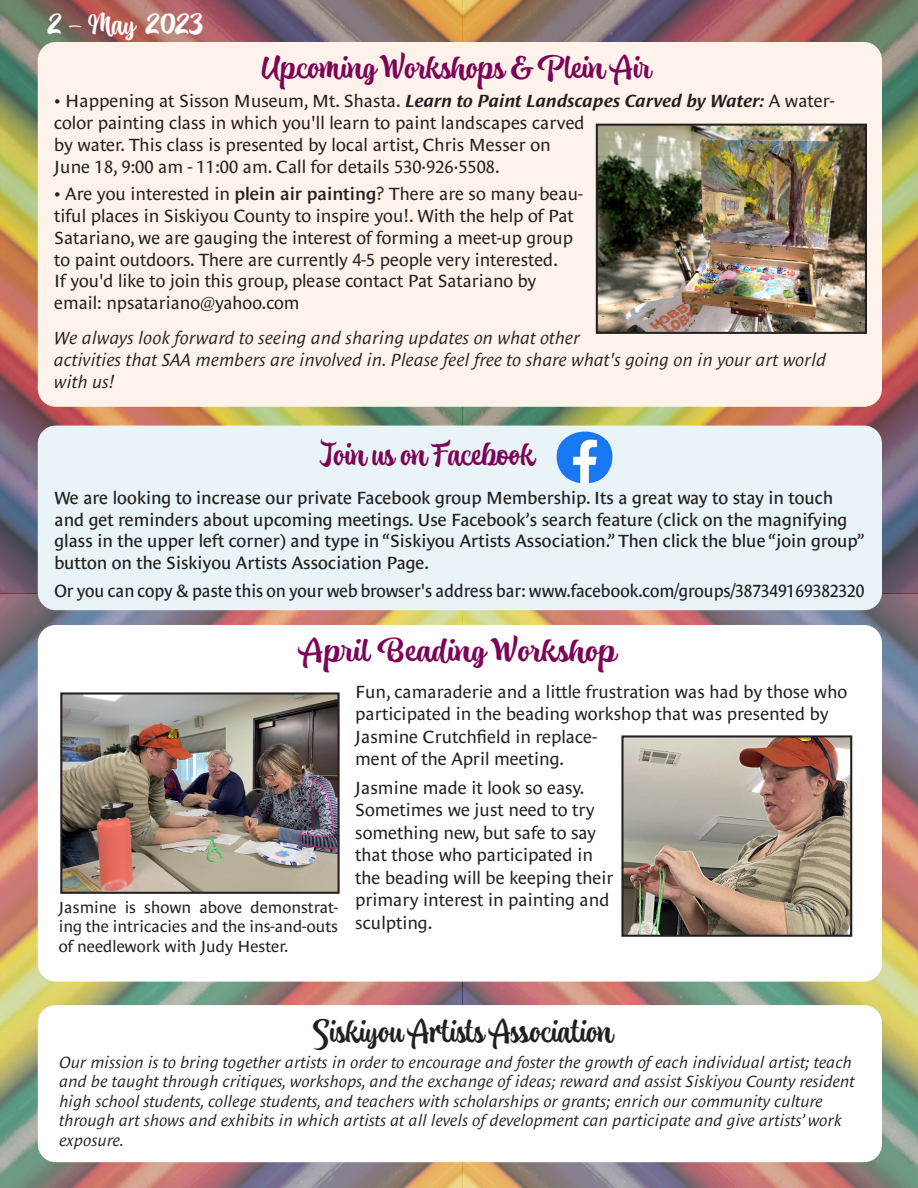
<style>
.page{position:relative;width:918px;height:1188px;background:#fff}
.page>*{position:absolute;margin:0;border:0;box-sizing:border-box;transform-origin:0 0}
.t1{font:30px "Atocha";color:#231f20;scale:1.1 1}
.t2{font:30px "Atocha";color:#7c0557;scale:1.16 1}
.t3{font:30px "Atocha";color:#7c0557;scale:1.25 1}
.t4{font:30px "Atocha";color:#7c0557;scale:1.1 1}
.t5{font:27px "Atocha";color:#fff;scale:1.1 1}
.t6{font:18px/22.5px "Le Monde Sans Std";color:#231f20}
.t7{font:18px/21.8px "Le Monde Sans Std";color:#231f20}
.t8{font:italic 18px/21.8px "Le Monde Sans Std";color:#231f20}
.t9{font:18px "Le Monde Sans Std";color:#231f20;scale:.94 1}
.t10{font:italic 16.5px/19.5px "Le Monde Sans Std";color:#231f20}
.t11{font:16.5px/19.5px "Le Monde Sans Std";color:#231f20;text-align:justify}
.s1{font-weight:700;font-style:italic}
.s2{font-weight:600}
</style>
<div class="page">
<img style="left:0;top:0;width:918px;height:594px">
<img style="left:0;top:594px;width:918px;height:594px">
<div style="left:38px;top:42px;width:844px;height:365px;background:#fdf3eb;border-radius:18px"></div>
<div style="left:38px;top:1005px;width:844px;height:157px;background:#fff;border-radius:18px"></div>
<div style="left:38px;top:426px;width:844px;height:184px;background:#e9f4f9;border-radius:18px"></div>
<img style="left:556px;top:432px;width:57px;height:52px">
<div style="left:38px;top:625px;width:844px;height:357px;background:#fff;border-radius:18px"></div>
<img style="left:624px;top:738px;width:225px;height:196px">
<div style="left:621px;top:735px;width:231px;height:202px;border:2px solid #231f20"></div>
<img style="left:63px;top:695px;width:274px;height:196px">
<div style="left:60px;top:692px;width:280px;height:202px;border:2px solid #231f20"></div>
<img style="left:599px;top:127px;width:265px;height:204px">
<div style="left:596px;top:124px;width:271px;height:210px;border:2px solid #231f20"></div>
<h2 class="t5" style="left:48px;top:5px;width:143px">2 - May 2023</h2>
<h1 class="t2" style="left:261px;top:47px;width:339px">Upcoming Workshops &amp; Plein Air</h1>
<p class="t6" style="left:54px;top:90px;width:782px;line-height:21.8px">• Happening at Sisson Museum, Mt. Shasta. <span class="s1">Learn to Paint Landscapes Carved by Water:</span> A water&shy;color painting class in which you'll learn to paint landscapes carved<br>by water. This class is presented by local artist, Chris Messer on<br>June 18, 9:00 am - 11:00 am. Call for details 530·926·5508.</p>
<p class="t6" style="left:54px;top:183px;width:530px;line-height:21.8px">• Are you interested in <span class="s2">plein air painting</span>? There are so many beau&shy;tiful places in Siskiyou County to inspire you!. With the help of Pat Satariano, we are gauging the interest of forming a meet-up group to paint outdoors. There are currently 4-5 people very interested.<br>If you'd like to join this group, please contact Pat Satariano by email: npsatariano@yahoo.com</p>
<p class="t8" style="left:54px;top:327px;width:773px">We always look forward to seeing and sharing updates on what other<br>activities that SAA members are involved in. Please feel free to share what's going on in your art world with us!</p>
<h1 class="t4" style="left:320px;top:433px;width:196px">Join us on Facebook</h1>
<p class="t7" style="left:54px;top:487px;width:812px">We are looking to increase our private Facebook group Membership. Its a great way to stay in touch and get reminders about upcoming meetings. Use Facebook’s search feature (click on the magnifying glass in the upper left corner) and type in “Siskiyou Artists Association.” Then click the blue “join group” button on the Siskiyou Artists Association Page.</p>
<p class="t9" style="left:54px;top:580px;width:863px">Or you can copy &amp; paste this on your web browser's address bar: www.facebook.com/groups/387349169382320</p>
<h1 class="t3" style="left:299px;top:629px;width:255px">April Beading Workshop</h1>
<p class="t6" style="left:355px;top:680px;width:494px">Fun, camaraderie and a little frustration was had by those who participated in the beading workshop that was presented by Jasmine Crutchfield in replace-<br>ment of the April meeting.</p>
<p class="t6" style="left:355px;top:776px;width:260px">Jasmine made it look so easy.<br>Sometimes we just need to try something new, but safe to say that those who participated in the beading will be keeping their primary interest in painting and sculpting.</p>
<p class="t11" style="left:59px;top:897px;width:281px">Jasmine is shown above demonstrat&shy;ing the intricacies and the ins-and-outs of needlework with Judy Hester.</p>
<h1 class="t1" style="left:313px;top:1010px;width:274px">Siskiyou Artists Association</h1>
<p class="t10" style="left:59px;top:1052px;width:797px">Our mission is to bring together artists in order to encourage and foster the growth of each individual artist; teach and be taught through critiques, workshops, and the exchange of ideas; reward and assist Siskiyou County resident high school students, college students, and teachers with scholarships or grants; enrich our community culture through art shows and exhibits in which artists at all levels of development can participate and give artists’ work exposure.</p>
</div>
